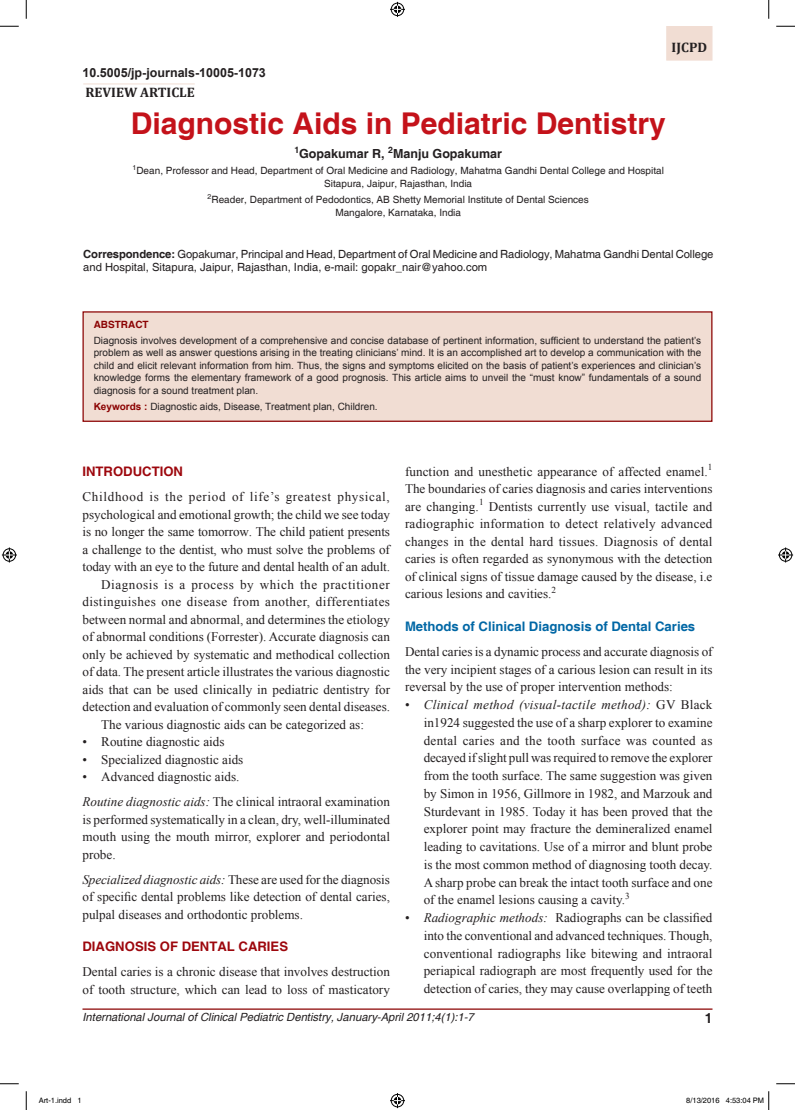
<style>
.page{position:relative;width:795px;height:1110px;background:#fff}
.page>*{position:absolute;margin:0;border:0;box-sizing:border-box;transform-origin:0 0}
.head{font:700 30px "Helvetica";color:#c4121a}
.t1{font:700 13.75px "Cambria";color:#231f20}
.t2{font:700 13.75px "Helvetica";color:#231f20}
.text{font:13.12px/17.5px "Times New Roman";color:#231f20;text-align:justify}
._1st{font:13.12px/17.8px "Times New Roman";color:#231f20;text-align:justify}
.B{font:700 13.12px "Helvetica";color:#0067a5}
.A{font:700 13.12px "Helvetica";color:#9d070d}
.t3{font:700 12.5px "Arial";color:#231f20}
.author{font:700 12.5px "Helvetica";color:#231f20}
.correspondence{font:11.25px/12.5px "Helvetica";letter-spacing:-.005em;color:#231f20}
.t4{font:italic 11.25px "Helvetica";color:#231f20}
.Abstract{font:10px/12.5px "Arial";color:#231f20;text-align:justify}
.address{font:10px/12.5px "Helvetica";color:#231f20;text-align:center}
.t5{font:700 10px "Helvetica";color:#8b0202}
.t6{font:7.5px "Helvetica";color:#000}
.s1{font-weight:700}
.s2{font-weight:700;color:#8b0202}
.s3{font-style:italic}
</style>
<div class="page">
<div style="left:666px;top:26px;width:46px;height:35px;background:#f1ddd3"></div>
<hr style="left:82px;top:1009px;width:630px;height:1px;background:#8b0202">
<div style="left:82px;top:311px;width:630px;height:111px;background:#f1ddd3;border:1px solid #8b0202"></div>
<hr style="left:83px;top:84px;width:112px;height:1px;background:#f1ddd3">
<svg style="left:0;top:25px;width:19px;height:2px"></svg>
<svg style="left:776px;top:25px;width:19px;height:2px"></svg>
<svg style="left:0;top:1083px;width:19px;height:2px"></svg>
<svg style="left:776px;top:1083px;width:19px;height:2px"></svg>
<svg style="left:25px;top:0;width:2px;height:19px"></svg>
<svg style="left:25px;top:1091px;width:2px;height:19px"></svg>
<svg style="left:768px;top:0;width:2px;height:19px"></svg>
<svg style="left:390px;top:2px;width:15px;height:15px"></svg>
<svg style="left:390px;top:1093px;width:15px;height:15px"></svg>
<svg style="left:2px;top:548px;width:15px;height:14px"></svg>
<svg style="left:778px;top:548px;width:15px;height:14px"></svg>
<svg style="left:768px;top:1091px;width:2px;height:19px"></svg>
<p class="t3" style="left:82px;top:65px;width:185px">10.5005/jp-journals-10005-1073</p>
<p class="t1" style="left:86px;top:83px;width:111px">REVIEW ARTICLE</p>
<p class="t1" style="left:672px;top:38px;width:37px">IJCPD</p>
<p class="head" style="left:131px;top:105px;width:537px">Diagnostic Aids in Pediatric Dentistry</p>
<p class="author" style="left:294px;top:146px;width:209px"><sup>1</sup>Gopakumar R, <sup>2</sup>Manju Gopakumar</p>
<p class="address" style="left:133px;top:165px;width:533px"><sup>1</sup>Dean, Professor and Head, Department of Oral Medicine and Radiology, Mahatma Gandhi Dental College and Hospital<br>Sitapura, Jaipur, Rajasthan, India</p>
<p class="address" style="left:208px;top:194px;width:383px"><sup>2</sup>Reader, Department of Pedodontics, AB Shetty Memorial Institute of Dental Sciences<br>Mangalore, Karnataka, India</p>
<p class="correspondence" style="left:83px;top:248px;width:632px"><span class="s1">Correspondence:</span> Gopakumar, Principal and Head, Department of Oral Medicine and Radiology, Mahatma Gandhi Dental College and Hospital, Sitapura, Jaipur, Rajasthan, India, e-mail: gopakr_nair@yahoo.com</p>
<p class="t5" style="left:94px;top:318px;width:56px">ABSTRACT</p>
<p class="Abstract" style="left:94px;top:334px;width:609px">Diagnosis involves development of a comprehensive and concise database of pertinent information, sufficient to understand the patient’s problem as well as answer questions arising in the treating clinicians’ mind. It is an accomplished art to develop a communication with the child and elicit relevant information from him. Thus, the signs and symptoms elicited on the basis of patient’s experiences and clinician’s knowledge forms the elementary framework of a good prognosis. This article aims to unveil the “must know” fundamentals of a sound diagnosis for a sound treatment plan.</p>
<p class="Abstract" style="left:94px;top:400px;width:285px"><span class="s2">Keywords :</span> Diagnostic aids, Disease, Treatment plan, Children.</p>
<p class="A" style="left:82px;top:463px;width:102px">INTRODUCTION</p>
<p class="text" style="left:82px;top:488px;width:309px">Childhood is the period of life’s greatest physical, psychological and emotional growth; the child we see today is no longer the same tomorrow. The child patient presents a challenge to the dentist, who must solve the problems of today with an eye to the future and dental health of an adult.</p>
<p class="text" style="left:82px;top:575px;width:309px;text-indent:19px">Diagnosis is a process by which the practitioner distinguishes one disease from another, differentiates between normal and abnormal, and determines the etiology of abnormal conditions (Forrester). Accurate diagnosis can only be achieved by systematic and methodical collection of data. The present article illustrates the various diagnostic aids that can be used clinically in pediatric dentistry for detection and evaluation of commonly seen dental diseases.</p>
<p class="text" style="left:101px;top:715px;width:264px">The various diagnostic aids can be categorized as:</p>
<p class="_1st" style="left:82px;top:733px;width:143px">• Routine diagnostic aids</p>
<p class="_1st" style="left:82px;top:750px;width:162px">• Specialized diagnostic aids</p>
<p class="_1st" style="left:82px;top:768px;width:158px">• Advanced diagnostic aids.</p>
<p class="text" style="left:82px;top:793px;width:309px"><span class="s3">Routine diagnostic aids:</span> The clinical intraoral examination is performed systematically in a clean, dry, well-illuminated mouth using the mouth mirror, explorer and periodontal probe.</p>
<p class="text" style="left:82px;top:870px;width:309px"><span class="s3">Specialized diagnostic aids:</span> These are used for the diagnosis of specific dental problems like detection of dental caries, pulpal diseases and orthodontic problems.</p>
<p class="A" style="left:82px;top:938px;width:207px">DIAGNOSIS OF DENTAL CARIES</p>
<p class="text" style="left:82px;top:963px;width:309px">Dental caries is a chronic disease that involves destruction of tooth structure, which can lead to loss of masticatory</p>
<p class="text" style="left:405px;top:462px;width:309px">function and unesthetic appearance of affected enamel.<sup>1<br></sup>The boundaries of caries diagnosis and caries interventions are changing.<sup>1</sup> Dentists currently use visual, tactile and radiographic information to detect relatively advanced changes in the dental hard tissues. Diagnosis of dental caries is often regarded as synonymous with the detection of clinical signs of tissue damage caused by the disease, i.e carious lesions and cavities.<sup>2</sup></p>
<p class="B" style="left:405px;top:618px;width:292px">Methods of Clinical Diagnosis of Dental Caries</p>
<p class="text" style="left:405px;top:642px;width:309px">Dental caries is a dynamic process and accurate diagnosis of the very incipient stages of a carious lesion can result in its reversal by the use of proper intervention methods:</p>
<p class="_1st" style="left:424px;top:696px;width:290px;text-indent:-19px">• <span class="s3">Clinical method (visual-tactile method):</span> GV Black in1924 suggested the use of a sharp explorer to examine dental caries and the tooth surface was counted as decayed if slight pull was required to remove the explorer from the tooth surface. The same suggestion was given by Simon in 1956, Gillmore in 1982, and Marzouk and Sturdevant in 1985. Today it has been proved that the explorer point may fracture the demineralized enamel leading to cavitations. Use of a mirror and blunt probe is the most common method of diagnosing tooth decay.<br>A sharp probe can break the intact tooth surface and one of the enamel lesions causing a cavity.<sup>3</sup></p>
<p class="_1st" style="left:424px;top:909px;width:290px;text-indent:-19px">• <span class="s3">Radiographic methods:</span> Radiographs can be classified into the conventional and advanced techniques. Though, conventional radiographs like bitewing and intraoral periapical radiograph are most frequently used for the detection of caries, they may cause overlapping of teeth</p>
<p class="t4" style="left:82px;top:1011px;width:393px">International Journal of Clinical Pediatric Dentistry, January-April 2011;4(1):1-7</p>
<p class="t2" style="left:705px;top:1010px;width:9px">1</p>
<p class="t6" style="left:39px;top:1096px;width:44px">Art-1.indd 1</p>
<p class="t6" style="left:686px;top:1096px;width:79px">8/13/2016 4:53:04 PM</p>
</div>
